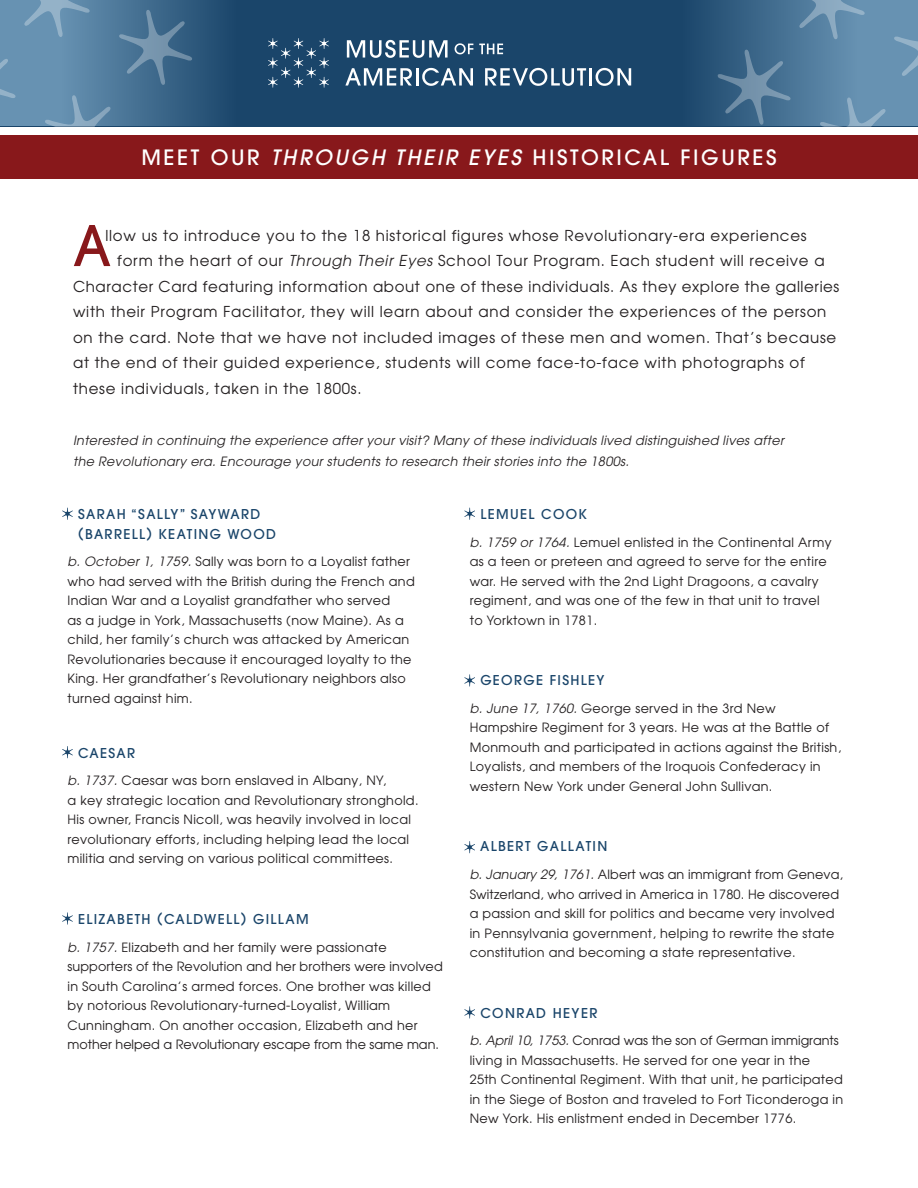
<style>
.page{position:relative;width:918px;height:1188px;background:#fff}
.page>*{position:absolute;margin:0;border:0;box-sizing:border-box;transform-origin:0 0}
.t1{font:500 55.5px "ITC Avant Garde Std";color:#88181b}
.t2{font:500 21px "ITC Avant Garde Std";letter-spacing:.125em;color:#fff}
.t3{font:15px "Avant Garde";letter-spacing:.05em;color:#231f20}
.t4{font:500 13.5px/19.5px "ITC Avant Garde Std";letter-spacing:.1em;color:#1a456a}
.t5{font:12.75px/19.5px "Avant Garde";letter-spacing:.025em;color:#231f20}
.t6{font:italic 12.75px/21px "Avant Garde";letter-spacing:.025em;color:#231f20}
.s1{font-style:italic}
</style>
<div class="page">
<div style="left:0;top:0;width:918px;height:126px;background:#1a456a"></div>
<svg style="left:537px;top:0;width:381px;height:126px"></svg>
<svg style="left:0;top:0;width:391px;height:126px"></svg>
<svg style="left:268px;top:38px;width:61px;height:50px"></svg>
<svg style="left:347px;top:40px;width:101px;height:18px"></svg>
<svg style="left:455px;top:43px;width:18px;height:11px"></svg>
<svg style="left:479px;top:44px;width:24px;height:10px"></svg>
<svg style="left:345px;top:68px;width:128px;height:18px"></svg>
<svg style="left:485px;top:68px;width:101px;height:18px"></svg>
<hr style="left:589px;top:68px;width:3px;height:18px;background:#fff">
<svg style="left:596px;top:68px;width:35px;height:18px"></svg>
<svg style="left:717px;top:49px;width:74px;height:76px;background:#476f8f"></svg>
<svg style="left:894px;top:12px;width:24px;height:76px;background:#6c96b4"></svg>
<svg style="left:791px;top:0;width:74px;height:40px;background:#658dab"></svg>
<svg style="left:819px;top:97px;width:75px;height:39px"></svg>
<svg style="left:0;top:47px;width:16px;height:76px"></svg>
<svg style="left:119px;top:9px;width:74px;height:76px;background:#4b7393"></svg>
<svg style="left:16px;top:0;width:74px;height:37px;background:#6f97b5"></svg>
<svg style="left:44px;top:95px;width:74px;height:41px"></svg>
<div style="left:0;top:136px;width:918px;height:43px;background:#88181b"></div>
<svg style="left:62px;top:508px;width:11px;height:12px"></svg>
<svg style="left:464px;top:508px;width:11px;height:12px"></svg>
<svg style="left:464px;top:674px;width:11px;height:13px"></svg>
<svg style="left:464px;top:841px;width:11px;height:12px"></svg>
<svg style="left:464px;top:1006px;width:11px;height:13px"></svg>
<svg style="left:62px;top:746px;width:11px;height:12px"></svg>
<svg style="left:62px;top:912px;width:11px;height:13px"></svg>
<h2 class="t2" style="left:141px;top:144px;width:637px">MEET OUR <span class="s1">THROUGH THEIR EYES</span> HISTORICAL FIGURES</h2>
<h1 class="t1" style="left:73px;top:210px;width:39px">A</h1>
<p class="t3" style="left:105px;top:226px;width:703px">llow us to introduce you to the 18 historical figures whose Revolutionary-era experiences</p>
<p class="t3" style="left:117px;top:251px;width:709px">form the heart of our <span class="s1">Through Their Eyes</span> School Tour Program. Each student will receive a</p>
<p class="t3" style="left:73px;top:277px;width:768px">Character Card featuring information about one of these individuals. As they explore the galleries</p>
<p class="t3" style="left:73px;top:302px;width:755px">with their Program Facilitator, they will learn about and consider the experiences of the person</p>
<p class="t3" style="left:73px;top:328px;width:765px">on the card. Note that we have not included images of these men and women. That’s because</p>
<p class="t3" style="left:73px;top:353px;width:733px">at the end of their guided experience, students will come face-to-face with photographs of</p>
<p class="t3" style="left:73px;top:379px;width:290px">these individuals, taken in the 1800s.</p>
<p class="t6" style="left:73px;top:429px;width:712px">Interested in continuing the experience after your visit? Many of these individuals lived distinguished lives after the Revolutionary era. Encourage your students to research their stories into the 1800s.</p>
<p class="t4" style="left:78px;top:504px;width:199px">SARAH “SALLY” SAYWARD (BARRELL) KEATING WOOD</p>
<p class="t5" style="left:68px;top:552px;width:349px"><span class="s1">b. October 1, 1759.</span> Sally was born to a Loyalist father who had served with the British during the French and Indian War and a Loyalist grandfather who served<br>as a judge in York, Massachusetts (now Maine). As a child, her family’s church was attacked by American Revolutionaries because it encouraged loyalty to the King. Her grandfather’s Revolutionary neighbors also turned against him.</p>
<p class="t4" style="left:78px;top:743px;width:59px">CAESAR</p>
<p class="t5" style="left:68px;top:771px;width:353px"><span class="s1">b. 1737.</span> Caesar was born enslaved in Albany, NY,<br>a key strategic location and Revolutionary stronghold.<br>His owner, Francis Nicoll, was heavily involved in local revolutionary efforts, including helping lead the local militia and serving on various political committees.</p>
<p class="t4" style="left:78px;top:909px;width:232px">ELIZABETH (CALDWELL) GILLAM</p>
<p class="t5" style="left:68px;top:937px;width:377px"><span class="s1">b. 1757.</span> Elizabeth and her family were passionate supporters of the Revolution and her brothers were involved in South Carolina’s armed forces. One brother was killed by notorious Revolutionary-turned-Loyalist, William Cunningham. On another occasion, Elizabeth and her mother helped a Revolutionary escape from the same man.</p>
<p class="t4" style="left:480px;top:504px;width:108px">LEMUEL COOK</p>
<p class="t5" style="left:470px;top:532px;width:363px"><span class="s1">b. 1759 or 1764.</span> Lemuel enlisted in the Continental Army as a teen or preteen and agreed to serve for the entire war. He served with the 2nd Light Dragoons, a cavalry regiment, and was one of the few in that unit to travel to Yorktown in 1781.</p>
<p class="t4" style="left:480px;top:671px;width:126px">GEORGE FISHLEY</p>
<p class="t5" style="left:470px;top:698px;width:373px"><span class="s1">b. June 17, 1760.</span> George served in the 3rd New Hampshire Regiment for 3 years. He was at the Battle of Monmouth and participated in actions against the British, Loyalists, and members of the Iroquois Confederacy in western New York under General John Sullivan.</p>
<p class="t4" style="left:480px;top:837px;width:129px">ALBERT GALLATIN</p>
<p class="t5" style="left:470px;top:864px;width:375px"><span class="s1">b. January 29, 1761.</span> Albert was an immigrant from Geneva, Switzerland, who arrived in America in 1780. He discovered a passion and skill for politics and became very involved in Pennsylvania government, helping to rewrite the state constitution and becoming a state representative.</p>
<p class="t4" style="left:480px;top:1003px;width:119px">CONRAD HEYER</p>
<p class="t5" style="left:470px;top:1031px;width:375px"><span class="s1">b. April 10, 1753.</span> Conrad was the son of German immigrants living in Massachusetts. He served for one year in the<br>25th Continental Regiment. With that unit, he participated in the Siege of Boston and traveled to Fort Ticonderoga in New York. His enlistment ended in December 1776.</p>
</div>
